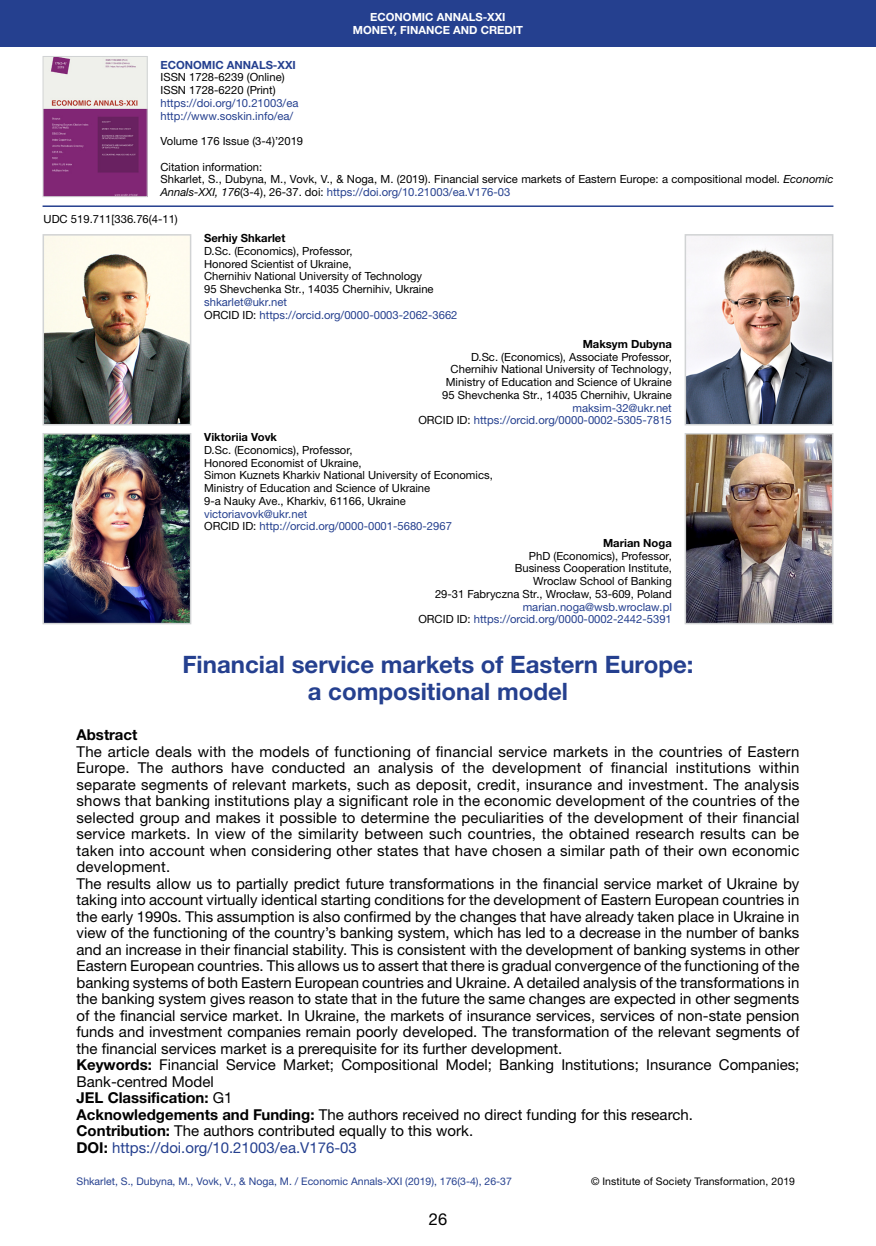
<style>
.page{position:relative;width:876px;height:1246px;background:#fff}
.page>*{position:absolute;margin:0;border:0;box-sizing:border-box;transform-origin:0 0}
.Заголовок_2019_2{font:700 24px "Helvetica Neue LTW1 G";color:#25408f}
.t1{font:16.5px "Helvetica Neue LTW1 G";color:#000}
.Анотация_2019{font:15px/16.5px "Helvetica Neue LTW1 G";color:#000;text-align:justify}
.Анотация_2019-2{font:15px "Helvetica Neue LTW1 G";color:#25408f}
.Анотация_2019-3{font:700 15px "Helvetica Neue LTW1 G";color:#000}
.Посада_2016{font:11.25px/12.8px "Helvetica Neue LTW1 G";color:#000}
.Посада_2016-2{font:11.25px "Helvetica Neue LTW1 G";color:#25408f}
.Посада_2016-3{font:700 11.25px "Helvetica Neue LTW1 G";color:#000}
.Посада_2016-4{font:700 11.25px "Helvetica Neue LTW1 G";color:#fff}
.Посада_2016-5{font:700 11.25px "Helvetica Neue LTW1 G";color:#25408f}
.Нижний_колонтитул_20{font:10.5px "Helvetica Neue LTW1 G";color:#25408f}
.t2{font:10.5px "Helvetica Neue LTW1 G";letter-spacing:.01em;color:#000}
.s1{font-style:italic}
.s2{color:#25408f}
.s3{color:#000}
.s4{font-weight:700}
.s5{font-weight:400}
.s6{font-weight:700;color:#000}
</style>
<div class="page">
<div style="left:0;top:0;width:876px;height:47px;background:#25408f"></div>
<img style="left:46px;top:237px;width:142px;height:185px">
<div style="left:43px;top:234px;width:148px;height:191px;border:2px solid #d1d3d4"></div>
<img style="left:46px;top:436px;width:142px;height:185px">
<div style="left:43px;top:433px;width:148px;height:191px;border:2px solid #d1d3d4"></div>
<img style="left:688px;top:237px;width:142px;height:185px">
<div style="left:685px;top:234px;width:148px;height:191px;border:2px solid #d1d3d4"></div>
<img style="left:688px;top:436px;width:142px;height:185px">
<div style="left:685px;top:433px;width:148px;height:191px;border:2px solid #d1d3d4"></div>
<img style="left:45px;top:58px;width:101px;height:137px">
<div style="left:43px;top:56px;width:105px;height:141px;border:1px solid #d1d3d4"></div>
<hr style="left:43px;top:205px;width:790px;height:2px;background:#25408f">
<p class="Посада_2016-4" style="left:370px;top:10px;width:137px">ECONOMIC ANNALS-XXI</p>
<p class="Посада_2016-4" style="left:353px;top:23px;width:172px">MONEY, FINANCE AND CREDIT</p>
<p class="Посада_2016-5" style="left:160px;top:58px;width:137px">ECONOMIC ANNALS-XXI</p>
<p class="Посада_2016" style="left:160px;top:71px;width:126px">ISSN 1728-6239 (Online)</p>
<p class="Посада_2016" style="left:160px;top:84px;width:117px">ISSN 1728-6220 (Print)</p>
<p class="Посада_2016-2" style="left:160px;top:96px;width:139px">https://doi.org/10.21003/ea</p>
<p class="Посада_2016-2" style="left:160px;top:109px;width:134px">http://www.soskin.info/ea/</p>
<p class="Посада_2016" style="left:160px;top:135px;width:144px">Volume 176 Issue (3-4)’2019</p>
<p class="Посада_2016" style="left:160px;top:160px;width:103px">Citation information:</p>
<p class="Посада_2016" style="left:160px;top:173px;width:675px">Shkarlet, S., Dubyna, M., Vovk, V., &amp; Noga, M. (2019). Financial service markets of Eastern Europe: a compositional model. <span class="s1">Economic<br>Annals-XXI, 176</span>(3-4), 26-37. doi: <span class="s2">https://doi.org/10.21003/ea.V176-03</span></p>
<p class="Посада_2016" style="left:44px;top:212px;width:136px">UDC 519.711[336.76(4-11)</p>
<p class="Посада_2016-3" style="left:204px;top:231px;width:83px">Serhiy Shkarlet</p>
<p class="Посада_2016" style="left:204px;top:244px;width:150px">D.Sc. (Economics), Professor,</p>
<p class="Посада_2016" style="left:204px;top:257px;width:149px">Honored Scientist of Ukraine,</p>
<p class="Посада_2016" style="left:204px;top:270px;width:220px">Chernihiv National University of Technology</p>
<p class="Посада_2016" style="left:204px;top:283px;width:231px">95 Shevchenka Str., 14035 Chernihiv, Ukraine</p>
<p class="Посада_2016-2" style="left:204px;top:295px;width:84px">shkarlet@ukr.net</p>
<p class="Посада_2016-2" style="left:204px;top:308px;width:255px"><span class="s3">ORCID ID:</span> https://orcid.org/0000-0003-2062-3662</p>
<p class="Посада_2016-3" style="left:583px;top:337px;width:91px">Maksym Dubyna</p>
<p class="Посада_2016" style="left:471px;top:350px;width:202px">D.Sc. (Economics), Associate Professor,</p>
<p class="Посада_2016" style="left:451px;top:363px;width:223px">Chernihiv National University of Technology,</p>
<p class="Посада_2016" style="left:446px;top:376px;width:228px">Ministry of Education and Science of Ukraine</p>
<p class="Посада_2016" style="left:442px;top:388px;width:231px">95 Shevchenka Str., 14035 Chernihiv, Ukraine</p>
<p class="Посада_2016-2" style="left:572px;top:401px;width:101px">maksim-32@ukr.net</p>
<p class="Посада_2016-2" style="left:418px;top:413px;width:255px"><span class="s3">ORCID ID:</span> https://orcid.org/0000-0002-5305-7815</p>
<p class="Посада_2016-3" style="left:204px;top:430px;width:74px">Viktoriia Vovk</p>
<p class="Посада_2016" style="left:204px;top:443px;width:150px">D.Sc. (Economics), Professor,</p>
<p class="Посада_2016" style="left:204px;top:456px;width:159px">Honored Economist of Ukraine,</p>
<p class="Посада_2016" style="left:204px;top:469px;width:290px">Simon Kuznets Kharkiv National University of Economics,<br>Ministry of Education and Science of Ukraine</p>
<p class="Посада_2016" style="left:204px;top:494px;width:203px">9-a Nauky Ave., Kharkiv, 61166, Ukraine</p>
<p class="Посада_2016-2" style="left:204px;top:507px;width:105px">victoriavovk@ukr.net</p>
<p class="Посада_2016-2" style="left:204px;top:519px;width:249px"><span class="s3">ORCID ID:</span> http://orcid.org/0000-0001-5680-2967</p>
<p class="Посада_2016-3" style="left:603px;top:536px;width:70px">Marian Noga</p>
<p class="Посада_2016" style="left:529px;top:549px;width:144px">PhD (Economics), Professor,</p>
<p class="Посада_2016" style="left:515px;top:562px;width:159px">Business Cooperation Institute,</p>
<p class="Посада_2016" style="left:533px;top:575px;width:140px">Wroclaw School of Banking</p>
<p class="Посада_2016" style="left:435px;top:587px;width:238px">29-31 Fabryczna Str., Wrocław, 53-609, Poland</p>
<p class="Посада_2016-2" style="left:523px;top:600px;width:151px">marian.noga@wsb.wroclaw.pl</p>
<p class="Посада_2016-2" style="left:418px;top:612px;width:255px"><span class="s3">ORCID ID:</span> https://orcid.org/0000-0002-2442-5391</p>
<p class="Заголовок_2019_2" style="left:182px;top:649px;width:513px">Financial service markets of Eastern Europe:</p>
<p class="Заголовок_2019_2" style="left:308px;top:676px;width:262px">a compositional model</p>
<p class="Анотация_2019-3" style="left:77px;top:726px;width:62px">Abstract</p>
<p class="Анотация_2019" style="left:77px;top:743px;width:724px">The article deals with the models of functioning of financial service markets in the countries of Eastern Europe. The authors have conducted an analysis of the development of financial institutions within separate segments of relevant markets, such as deposit, credit, insurance and investment. The analysis shows that banking institutions play a significant role in the economic development of the countries of the selected group and makes it possible to determine the peculiarities of the development of their financial service markets. In view of the similarity between such countries, the obtained research results can be taken into account when considering other states that have chosen a similar path of their own economic development.</p>
<p class="Анотация_2019" style="left:77px;top:875px;width:724px">The results allow us to partially predict future transformations in the financial service market of Ukraine by taking into account virtually identical starting conditions for the development of Eastern European countries in the early 1990s. This assumption is also confirmed by the changes that have already taken place in Ukraine in view of the functioning of the country’s banking system, which has led to a decrease in the number of banks and an increase in their financial stability. This is consistent with the development of banking systems in other Eastern European countries. This allows us to assert that there is gradual convergence of the functioning of the banking systems of both Eastern European countries and Ukraine. A detailed analysis of the transformations in the banking system gives reason to state that in the future the same changes are expected in other segments of the financial service market. In Ukraine, the markets of insurance services, services of non-state pension funds and investment companies remain poorly developed. The transformation of the relevant segments of the financial services market is a prerequisite for its further development.</p>
<p class="Анотация_2019" style="left:77px;top:1056px;width:724px"><span class="s4">Keywords:</span> Financial Service Market; Compositional Model; Banking Institutions; Insurance Companies;<br>Bank-centred Model</p>
<p class="Анотация_2019-3" style="left:77px;top:1089px;width:158px">JEL Classіfіcatіon: <span class="s5">G1</span></p>
<p class="Анотация_2019" style="left:77px;top:1106px;width:618px"><span class="s4">Acknowledgements and Funding:</span> The authors received no direct funding for this research.</p>
<p class="Анотация_2019" style="left:77px;top:1122px;width:398px"><span class="s4">Contribution:</span> The authors contributed equally to this work.</p>
<p class="Анотация_2019-2" style="left:77px;top:1138px;width:282px"><span class="s6">DOI:</span> https://doi.org/10.21003/ea.V176-03</p>
<p class="Нижний_колонтитул_20" style="left:77px;top:1174px;width:437px">Shkarlet, S., Dubyna, M., Vovk, V., &amp; Noga, M. / Economic Annals-XXI (2019), 176(3-4), 26-37</p>
<p class="t1" style="left:429px;top:1208px;width:20px">26</p>
<p class="t2" style="left:591px;top:1174px;width:206px">© Institute of Society Transformation, 2019</p>
</div>
